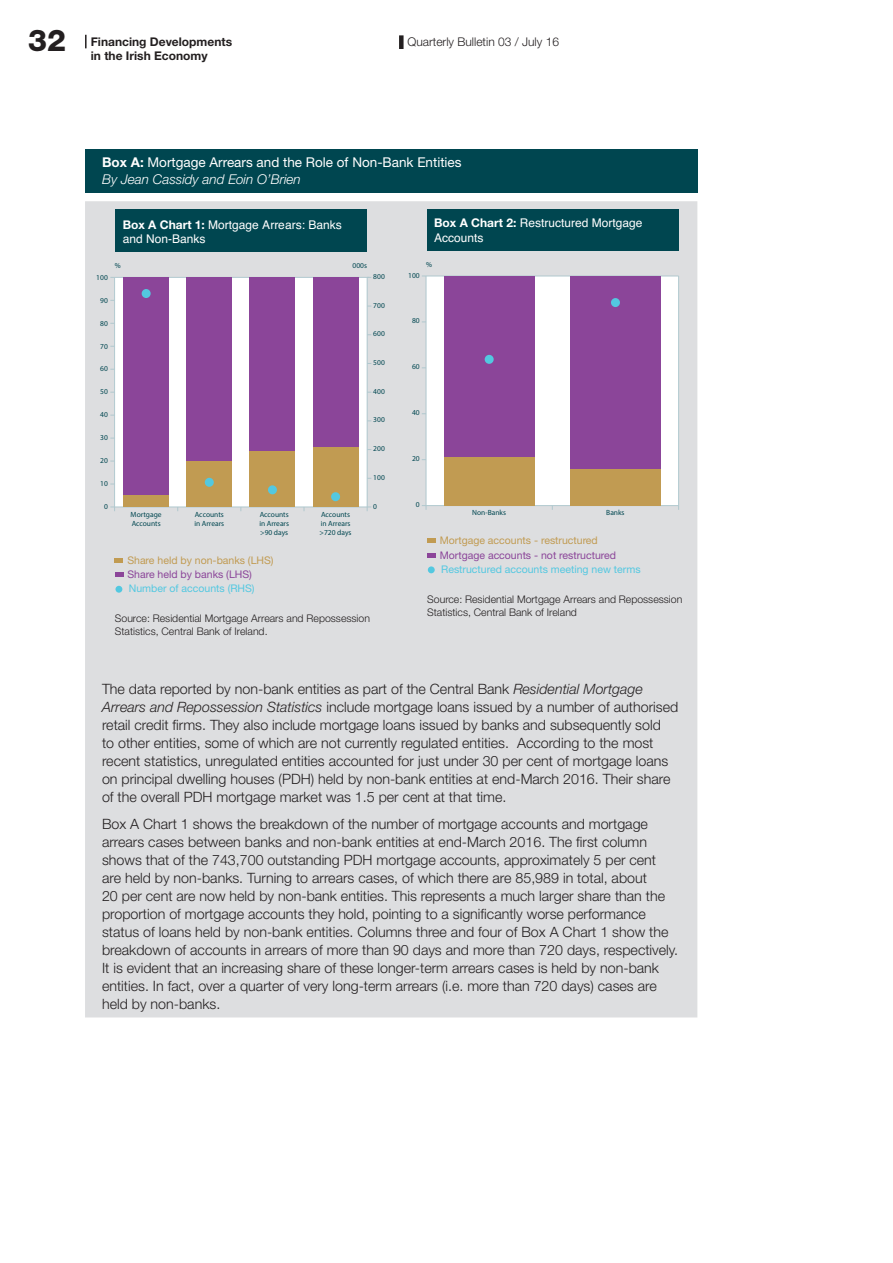
<style>
.page{position:relative;width:893px;height:1263px;background:#fff}
.page>*{position:absolute;margin:0;border:0;box-sizing:border-box;transform-origin:0 0}
.t1{font:800 30px "Helvetica Neue LT Std";color:#231f20}
.t2{font:300 14.25px/18px "Helvetica Neue LT Std";color:#231f20}
.t3{font:13.5px/17.2px "Helvetica Neue LT Std";color:#fff}
.t4{font:12px/14.4px "Helvetica";color:#fff}
.t5{font:700 12px "Helvetica Neue LT Std";color:#231f20}
.t6{font:300 12px "Helvetica Neue LT Std";color:#231f20}
.t7{font:300 10.5px/12.6px "Helvetica Neue";color:#231f20}
.t8{font:10.5px "Helvetica Neue";color:#53c8e0}
.t9{font:10.5px "Helvetica Neue";color:#c19b52}
.t10{font:10.5px "Helvetica Neue";color:#8b4599}
.t11{font:500 condensed 7.5px/9px "Helvetica Neue";color:#004650}
.t12{font:7.5px "Myriad Pro";color:#004650}
.s1{font-weight:700}
.s2{font-weight:300;font-style:italic}
.s3{font-family:"Helvetica Neue";font-weight:700}
.s4{font-style:italic}
</style>
<div class="page">
<svg style="left:85px;top:35px;width:2px;height:13px"></svg>
<div style="left:399px;top:35px;width:5px;height:14px;background:#231f20"></div>
<div style="left:85px;top:149px;width:612px;height:44px;background:#004650"></div>
<div style="left:85px;top:201px;width:612px;height:816px;background:#dddee0"></div>
<div style="left:115px;top:277px;width:252px;height:230px;background:#fff"></div>
<hr style="left:115px;top:507px;width:252px;height:1px;background:#b0c8ce">
<hr style="left:114px;top:277px;width:1px;height:230px;background:#b0c8ce">
<svg style="left:110px;top:507px;width:5px;height:4px"></svg>
<hr style="left:110px;top:277px;width:259px;height:1px;background:#b0c8ce">
<div style="left:123px;top:277px;width:46px;height:218px;background:#8b4599"></div>
<div style="left:187px;top:277px;width:45px;height:184px;background:#8b4599"></div>
<div style="left:250px;top:277px;width:45px;height:174px;background:#8b4599"></div>
<div style="left:313px;top:277px;width:45px;height:170px;background:#8b4599"></div>
<div style="left:123px;top:495px;width:46px;height:12px;background:#c19b52"></div>
<div style="left:187px;top:461px;width:45px;height:46px;background:#c19b52"></div>
<div style="left:250px;top:451px;width:45px;height:56px;background:#c19b52"></div>
<div style="left:313px;top:447px;width:45px;height:60px;background:#c19b52"></div>
<hr style="left:367px;top:277px;width:1px;height:230px;background:#b0c8ce">
<svg style="left:367px;top:507px;width:4px;height:4px"></svg>
<div style="left:116px;top:210px;width:251px;height:42px;background:#004650"></div>
<svg style="left:115px;top:558px;width:8px;height:4px"></svg>
<svg style="left:115px;top:572px;width:8px;height:4px"></svg>
<div style="left:142px;top:289px;width:9px;height:9px;background:#53c8e0;border-radius:50%"></div>
<div style="left:331px;top:492px;width:9px;height:9px;background:#53c8e0;border-radius:50%"></div>
<div style="left:268px;top:485px;width:9px;height:9px;background:#53c8e0;border-radius:50%"></div>
<div style="left:205px;top:478px;width:9px;height:9px;background:#53c8e0;border-radius:50%"></div>
<div style="left:115px;top:586px;width:7px;height:7px;background:#53c8e0;border-radius:50%"></div>
<div style="left:426px;top:276px;width:252px;height:230px;background:#fff"></div>
<hr style="left:426px;top:505px;width:253px;height:1px;background:#b0c8ce">
<hr style="left:678px;top:276px;width:1px;height:234px;background:#b0c8ce">
<hr style="left:426px;top:276px;width:1px;height:230px;background:#b0c8ce">
<svg style="left:422px;top:505px;width:5px;height:5px"></svg>
<hr style="left:422px;top:276px;width:257px;height:1px;background:#b0c8ce">
<div style="left:444px;top:276px;width:91px;height:181px;background:#8b4599"></div>
<div style="left:570px;top:276px;width:91px;height:193px;background:#8b4599"></div>
<div style="left:444px;top:457px;width:91px;height:49px;background:#c19b52"></div>
<div style="left:570px;top:469px;width:91px;height:37px;background:#c19b52"></div>
<div style="left:427px;top:209px;width:251px;height:42px;background:#004650"></div>
<svg style="left:427px;top:539px;width:8px;height:4px"></svg>
<svg style="left:427px;top:553px;width:8px;height:4px"></svg>
<div style="left:428px;top:566px;width:7px;height:7px;background:#53c8e0;border-radius:50%"></div>
<div style="left:485px;top:355px;width:9px;height:9px;background:#53c8e0;border-radius:50%"></div>
<div style="left:611px;top:298px;width:9px;height:9px;background:#53c8e0;border-radius:50%"></div>
<h1 class="t1" style="left:28px;top:23px;width:39px">32</h1>
<p class="t5" style="left:91px;top:34px;width:143px">Financing Developments</p>
<p class="t6" style="left:407px;top:34px;width:153px">Quarterly Bulletin 03 / July 16</p>
<p class="t5" style="left:91px;top:48px;width:118px">in the Irish Economy</p>
<p class="t3" style="left:102px;top:153px;width:361px"><span class="s1">Box A:</span> Mortgage Arrears and the Role of Non-Bank Entities<br><span class="s2">By Jean Cassidy and Eoin O’Brien</span></p>
<p class="t4" style="left:123px;top:218px;width:220px"><span class="s3">Box A Chart 1:</span> Mortgage Arrears: Banks and Non-Banks</p>
<p class="t12" style="left:115px;top:261px;width:7px">%</p>
<p class="t12" style="left:353px;top:261px;width:16px">000s</p>
<p class="t11" style="left:96px;top:272px;width:13px">100</p>
<p class="t11" style="left:100px;top:295px;width:9px">90</p>
<p class="t11" style="left:100px;top:318px;width:9px">80</p>
<p class="t11" style="left:100px;top:341px;width:9px">70</p>
<p class="t11" style="left:100px;top:364px;width:9px">60</p>
<p class="t11" style="left:100px;top:387px;width:9px">50</p>
<p class="t11" style="left:100px;top:410px;width:9px">40</p>
<p class="t11" style="left:100px;top:433px;width:9px">30</p>
<p class="t11" style="left:100px;top:456px;width:9px">20</p>
<p class="t11" style="left:100px;top:479px;width:9px">10</p>
<p class="t11" style="left:104px;top:502px;width:5px">0</p>
<p class="t11" style="left:131px;top:509px;width:33px">Mortgage<br>Accounts</p>
<p class="t11" style="left:194px;top:509px;width:31px">Accounts in Arrears</p>
<p class="t11" style="left:259px;top:509px;width:31px;text-align:justify">Accounts in Arrears &gt;90 days</p>
<p class="t11" style="left:320px;top:509px;width:33px">Accounts in Arrears &gt;720 days</p>
<p class="t9" style="left:127px;top:552px;width:148px">Share held by non-banks (LHS)</p>
<p class="t8" style="left:129px;top:581px;width:127px">Number of accounts (RHS)</p>
<p class="t10" style="left:127px;top:567px;width:126px">Share held by banks (LHS)</p>
<p class="t11" style="left:373px;top:272px;width:13px">800</p>
<p class="t11" style="left:373px;top:300px;width:13px">700</p>
<p class="t11" style="left:373px;top:329px;width:13px">600</p>
<p class="t11" style="left:373px;top:358px;width:13px">500</p>
<p class="t11" style="left:373px;top:387px;width:13px">400</p>
<p class="t11" style="left:373px;top:415px;width:13px">300</p>
<p class="t11" style="left:373px;top:444px;width:13px">200</p>
<p class="t11" style="left:373px;top:473px;width:13px">100</p>
<p class="t11" style="left:373px;top:501px;width:5px">0</p>
<p class="t7" style="left:115px;top:612px;width:257px">Source: Residential Mortgage Arrears and Repossession<br>Statistics, Central Bank of Ireland.</p>
<p class="t4" style="left:434px;top:217px;width:210px"><span class="s3">Box A Chart 2:</span> Restructured Mortgage<br>Accounts</p>
<p class="t12" style="left:426px;top:259px;width:7px">%</p>
<p class="t11" style="left:408px;top:270px;width:13px">100</p>
<p class="t11" style="left:412px;top:316px;width:9px">80</p>
<p class="t11" style="left:412px;top:362px;width:9px">60</p>
<p class="t11" style="left:412px;top:408px;width:9px">40</p>
<p class="t11" style="left:412px;top:454px;width:9px">20</p>
<p class="t11" style="left:416px;top:500px;width:5px">0</p>
<p class="t11" style="left:472px;top:508px;width:35px">Non-Banks</p>
<p class="t11" style="left:606px;top:508px;width:20px">Banks</p>
<p class="t9" style="left:440px;top:533px;width:160px">Mortgage accounts - restructured</p>
<p class="t8" style="left:441px;top:561px;width:201px">Restructured accounts meeting new terms</p>
<p class="t10" style="left:440px;top:547px;width:178px">Mortgage accounts - not restructured</p>
<p class="t7" style="left:427px;top:592px;width:257px">Source: Residential Mortgage Arrears and Repossession<br>Statistics, Central Bank of Ireland</p>
<p class="t2" style="left:102px;top:679px;width:578px">The data reported by non-bank entities as part of the Central Bank <span class="s4">Residential Mortgage Arrears and Repossession Statistics</span> include mortgage loans issued by a number of authorised retail credit firms. They also include mortgage loans issued by banks and subsequently sold<br>to other entities, some of which are not currently regulated entities. According to the most recent statistics, unregulated entities accounted for just under 30 per cent of mortgage loans on principal dwelling houses (PDH) held by non-bank entities at end-March 2016. Their share of the overall PDH mortgage market was 1.5 per cent at that time.</p>
<p class="t2" style="left:102px;top:814px;width:578px">Box A Chart 1 shows the breakdown of the number of mortgage accounts and mortgage arrears cases between banks and non-bank entities at end-March 2016. The first column shows that of the 743,700 outstanding PDH mortgage accounts, approximately 5 per cent are held by non-banks. Turning to arrears cases, of which there are 85,989 in total, about<br>20 per cent are now held by non-bank entities. This represents a much larger share than the proportion of mortgage accounts they hold, pointing to a significantly worse performance status of loans held by non-bank entities. Columns three and four of Box A Chart 1 show the breakdown of accounts in arrears of more than 90 days and more than 720 days, respectively.<br>It is evident that an increasing share of these longer-term arrears cases is held by non-bank entities. In fact, over a quarter of very long-term arrears (i.e. more than 720 days) cases are held by non-banks.</p>
</div>
